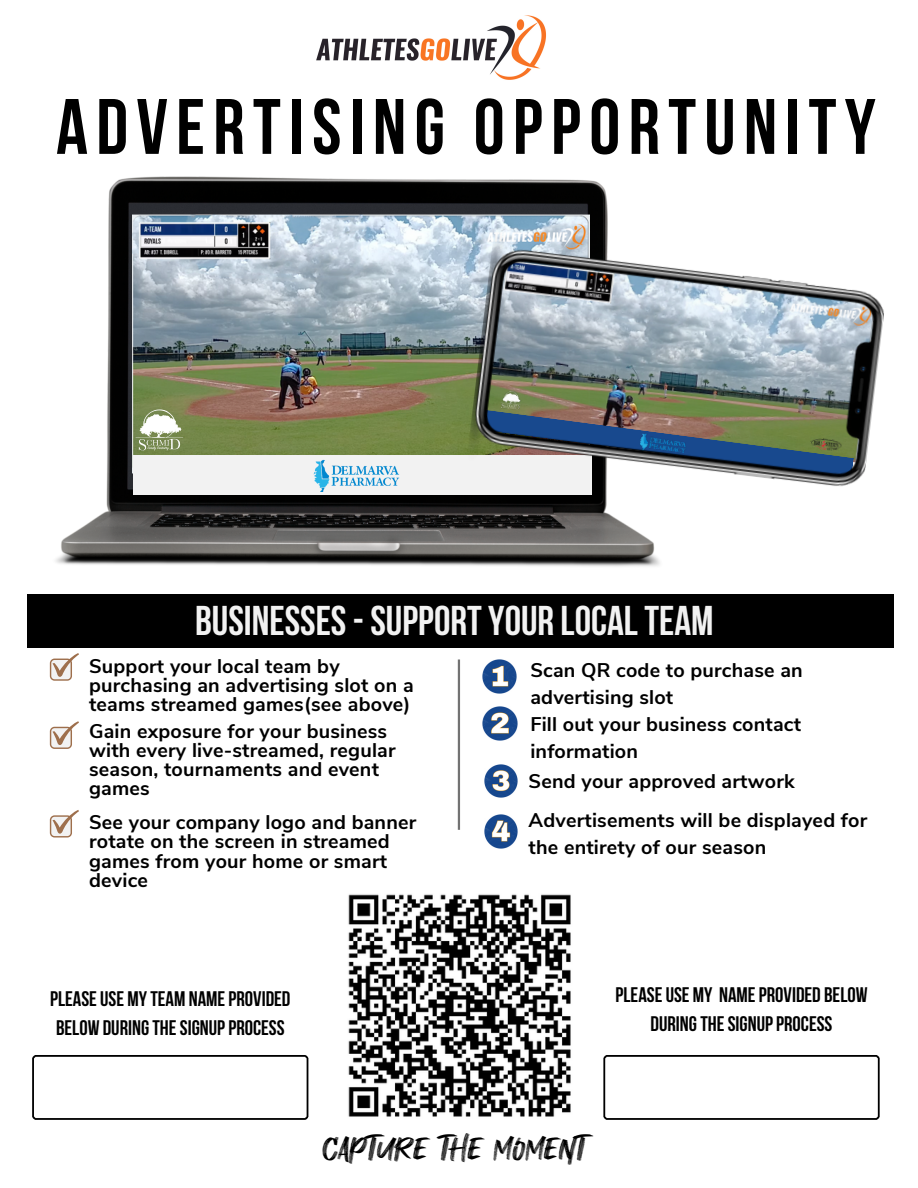
<style>
.page{position:relative;width:918px;height:1188px;background:#fff}
.page>*{position:absolute;margin:0;border:0;box-sizing:border-box;transform-origin:0 0}
.t1{font:700 78.3px "Bebas Neue";letter-spacing:.105em;color:#000}
.t2{font:700 41.4px "Bebas Neue";color:#f2f2f2}
.t3{font:31.05px "Binjay";color:#000}
.t4{font:700 21px/29.2px "Bebas Neue";color:#000}
.t5{font:700 19.8px/19.2px "Nunito Sans";letter-spacing:.01em;color:#000}
</style>
<div class="page">
<hr style="left:458px;top:660px;width:2px;height:170px;background:#727272">
<svg style="left:50px;top:653px;width:29px;height:28px"></svg>
<svg style="left:50px;top:721px;width:29px;height:28px"></svg>
<svg style="left:50px;top:810px;width:29px;height:28px"></svg>
<div style="left:27px;top:594px;width:866px;height:53px;background:#000"></div>
<img style="left:483px;top:659px;width:33px;height:34px">
<img style="left:483px;top:706px;width:34px;height:35px">
<img style="left:484px;top:764px;width:34px;height:34px">
<img style="left:484px;top:815px;width:34px;height:33px">
<img style="left:55px;top:176px;width:605px;height:391px">
<img style="left:133px;top:199px;width:457px;height:256px">
<div style="left:133px;top:455px;width:458px;height:40px;background:#f2f2f2"></div>
<img style="left:313px;top:459px;width:87px;height:32px">
<img style="left:134px;top:407px;width:50px;height:47px">
<img style="left:465px;top:222px;width:419px;height:295px">
<img style="left:499px;top:390px;width:25px;height:23px">
<img style="left:810px;top:437px;width:33px;height:17px">
<svg style="left:603px;top:1055px;width:277px;height:65px"></svg>
<svg style="left:32px;top:1055px;width:277px;height:65px"></svg>
<img style="left:316px;top:15px;width:230px;height:65px">
<img style="left:348px;top:894px;width:223px;height:223px">
<h4 class="t1" style="left:56px;top:95px;width:821px">ADVERTISING OPPORTUNITY</h4>
<p class="t2" style="left:195px;top:604px;width:520px">BUSINESSES-SUPPORTYOUR LOCALTEAM</p>
<p class="t5" style="left:89px;top:657px;width:326px">Support your local team by purchasing an advertising slot on a teams streamed games(see above)</p>
<p class="t5" style="left:89px;top:722px;width:308px">Gain exposure for your business with every live-streamed, regular season, tournaments and event games</p>
<p class="t5" style="left:89px;top:813px;width:329px">See your company logo and banner rotate on the screen in streamed games from your home or smart device</p>
<h4 class="t5" style="left:530px;top:657px;width:274px;line-height:27px">Scan QR code to purchase an advertising slot</h4>
<p class="t5" style="left:530px;top:711px;width:272px;line-height:27px">Fill out your business contact information</p>
<h4 class="t5" style="left:529px;top:772px;width:268px">Send your approved artwork</h4>
<h4 class="t5" style="left:529px;top:807px;width:340px;line-height:27px">Advertisements will be displayed for the entirety of our season</h4>
<h4 class="t4" style="left:50px;top:986px;width:242px">PLEASEUSE MYTEAM NAMEPROVIDED<br>BELOW DURINGTHESIGNUPPROCESS</h4>
<p class="t4" style="left:615px;top:982px;width:254px;text-align:center">PLEASEUSE MY NAMEPROVIDED BELOW<br>DURINGTHESIGNUPPROCESS</p>
<h2 class="t3" style="left:323px;top:1134px;width:264px">CAPTURE THE MOMENT</h2>
</div>
